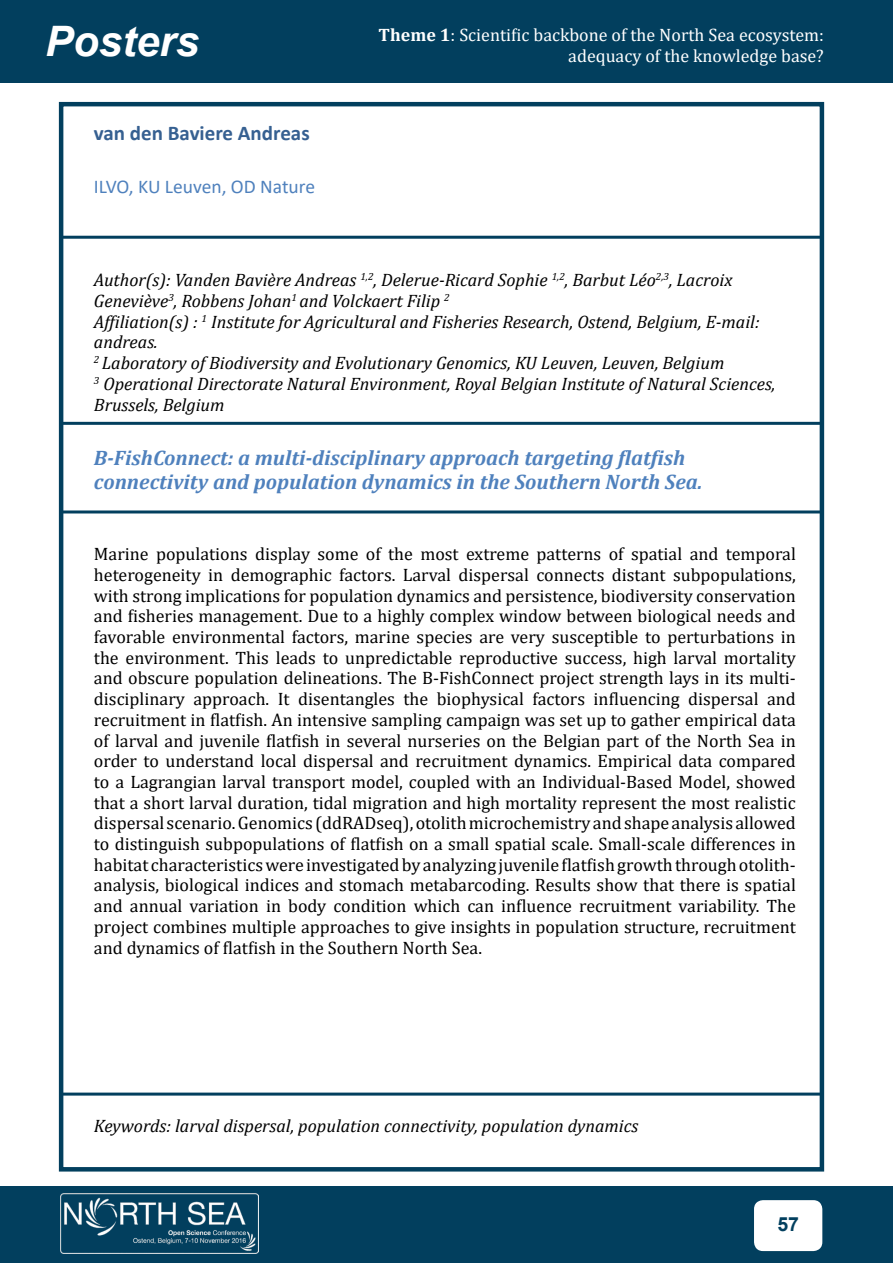
<style>
.page{position:relative;width:893px;height:1263px;background:#fff}
.page>*{position:absolute;margin:0;border:0;box-sizing:border-box;transform-origin:0 0}
.t1{font:italic 700 42px "Arial";color:#fff}
.t2{font:italic 700 21px/24.2px "Cambria";color:#4f81bd}
.t3{font:700 21px "Calibri";color:#366091}
.t4{font:19.5px "Calibri";color:#4f81bd}
.t5{font:700 19.5px "Arial";color:#023f5e}
.t6{font:18px/20.7px "Cambria";color:#000;text-align:justify}
.t7{font:italic 18px/20.7px "Cambria";color:#000}
.t8{font:18px/20.7px "Cambria";color:#fff;text-align:right}
.s1{font-weight:700}
</style>
<div class="page">
<div style="left:0;top:0;width:893px;height:82px;background:#023f5e"></div>
<div style="left:0;top:1186px;width:893px;height:77px;background:#023f5e"></div>
<img style="left:61px;top:1193px;width:197px;height:60px">
<div style="left:59px;top:102px;width:765px;height:1069px;border:4px solid #023f5e"></div>
<hr style="left:60px;top:236px;width:763px;height:3px;background:#023f5e">
<hr style="left:60px;top:1092px;width:763px;height:3px;background:#023f5e">
<div style="left:754px;top:1200px;width:68px;height:51px;background:#fff;border-radius:9px"></div>
<hr style="left:61px;top:422px;width:760px;height:3px;background:#023f5e">
<hr style="left:61px;top:510px;width:762px;height:3px;background:#023f5e">
<h1 class="t1" style="left:45px;top:13px;width:156px">Posters</h1>
<p class="t3" style="left:94px;top:118px;width:217px">van den Baviere Andreas</p>
<p class="t4" style="left:94px;top:173px;width:223px">ILVO, KU Leuven, OD Nature</p>
<p class="t8" style="left:379px;top:24px;width:447px"><span class="s1">Theme 1</span>: Scientific backbone of the North Sea ecosystem: adequacy of the knowledge base?</p>
<p class="t7" style="left:94px;top:269px;width:683px">Author(s): Vanden Bavière Andreas <sup>1,2</sup>, Delerue-Ricard Sophie <sup>1,2</sup>, Barbut Léo<sup>2,3</sup>, Lacroix Geneviève<sup>3</sup>, Robbens Johan<sup>1</sup> and Volckaert Filip <sup>2<br></sup>Affiliation(s) : <sup>1</sup> Institute for Agricultural and Fisheries Research, Ostend, Belgium, E-mail: andreas.<br><sup>2</sup> Laboratory of Biodiversity and Evolutionary Genomics, KU Leuven, Leuven, Belgium<br><sup>3</sup> Operational Directorate Natural Environment, Royal Belgian Institute of Natural Sciences, Brussels, Belgium</p>
<p class="t2" style="left:94px;top:445px;width:610px">B-FishConnect: a multi-disciplinary approach targeting flatfish connectivity and population dynamics in the Southern North Sea.</p>
<p class="t6" style="left:94px;top:544px;width:703px">Marine populations display some of the most extreme patterns of spatial and temporal heterogeneity in demographic factors. Larval dispersal connects distant subpopulations, with strong implications for population dynamics and persistence, biodiversity conservation and fisheries management. Due to a highly complex window between biological needs and favorable environmental factors, marine species are very susceptible to perturbations in the environment. This leads to unpredictable reproductive success, high larval mortality and obscure population delineations. The B-FishConnect project strength lays in its multi&shy;disciplinary approach. It disentangles the biophysical factors influencing dispersal and recruitment in flatfish. An intensive sampling campaign was set up to gather empirical data of larval and juvenile flatfish in several nurseries on the Belgian part of the North Sea in order to understand local dispersal and recruitment dynamics. Empirical data compared to a Lagrangian larval transport model, coupled with an Individual-Based Model, showed that a short larval duration, tidal migration and high mortality represent the most realistic dispersal scenario. Genomics (ddRADseq), otolith microchemistry and shape analysis allowed to distinguish subpopulations of flatfish on a small spatial scale. Small-scale differences in habitat characteristics were investigated by analyzing juvenile flatfish growth through otolith&shy;analysis, biological indices and stomach metabarcoding. Results show that there is spatial and annual variation in body condition which can influence recruitment variability. The project combines multiple approaches to give insights in population structure, recruitment and dynamics of flatfish in the Southern North Sea.</p>
<p class="t7" style="left:94px;top:1115px;width:546px">Keywords: larval dispersal, population connectivity, population dynamics</p>
<p class="t5" style="left:777px;top:1211px;width:23px">57</p>
</div>
